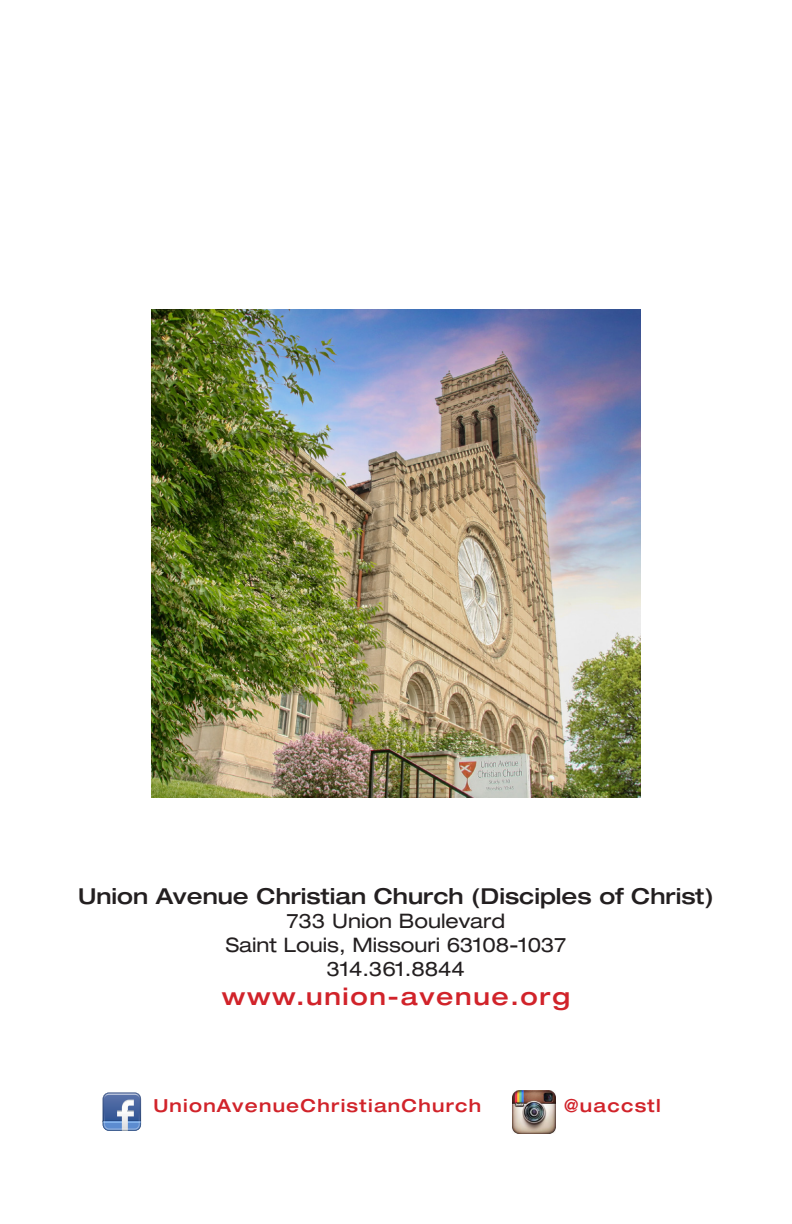
<style>
.page{position:relative;width:792px;height:1224px;background:#fff}
.page>*{position:absolute;margin:0;border:0;box-sizing:border-box;transform-origin:0 0}
.t1{font:500 expanded 24px "Helvetica Neue LT Std";letter-spacing:.07em;color:#d1232a}
.t2{font:500 expanded 22px "Helvetica Neue LT Std";color:#231f20}
.t3{font:expanded 20px/24px "Helvetica Neue LT Std";color:#231f20;text-align:center}
.t4{font:500 expanded 18px "Helvetica Neue LT Std";letter-spacing:.07em;color:#d1232a}
</style>
<div class="page">
<svg style="left:103px;top:1092px;width:38px;height:39px"></svg>
<img style="left:512px;top:1091px;width:43px;height:43px">
<img style="left:152px;top:309px;width:488px;height:489px">
<p class="t2" style="left:78px;top:883px;width:637px">Union Avenue Christian Church (Disciples of Christ)</p>
<p class="t3" style="left:226px;top:909px;width:342px">733 Union Boulevard<br>Saint Louis, Missouri 63108-1037<br>314.361.8844</p>
<p class="t1" style="left:222px;top:981px;width:350px">www.union-avenue.org</p>
<p class="t4" style="left:153px;top:1095px;width:329px">UnionAvenueChristianChurch</p>
<p class="t4" style="left:564px;top:1094px;width:98px">@uaccstl</p>
</div>
